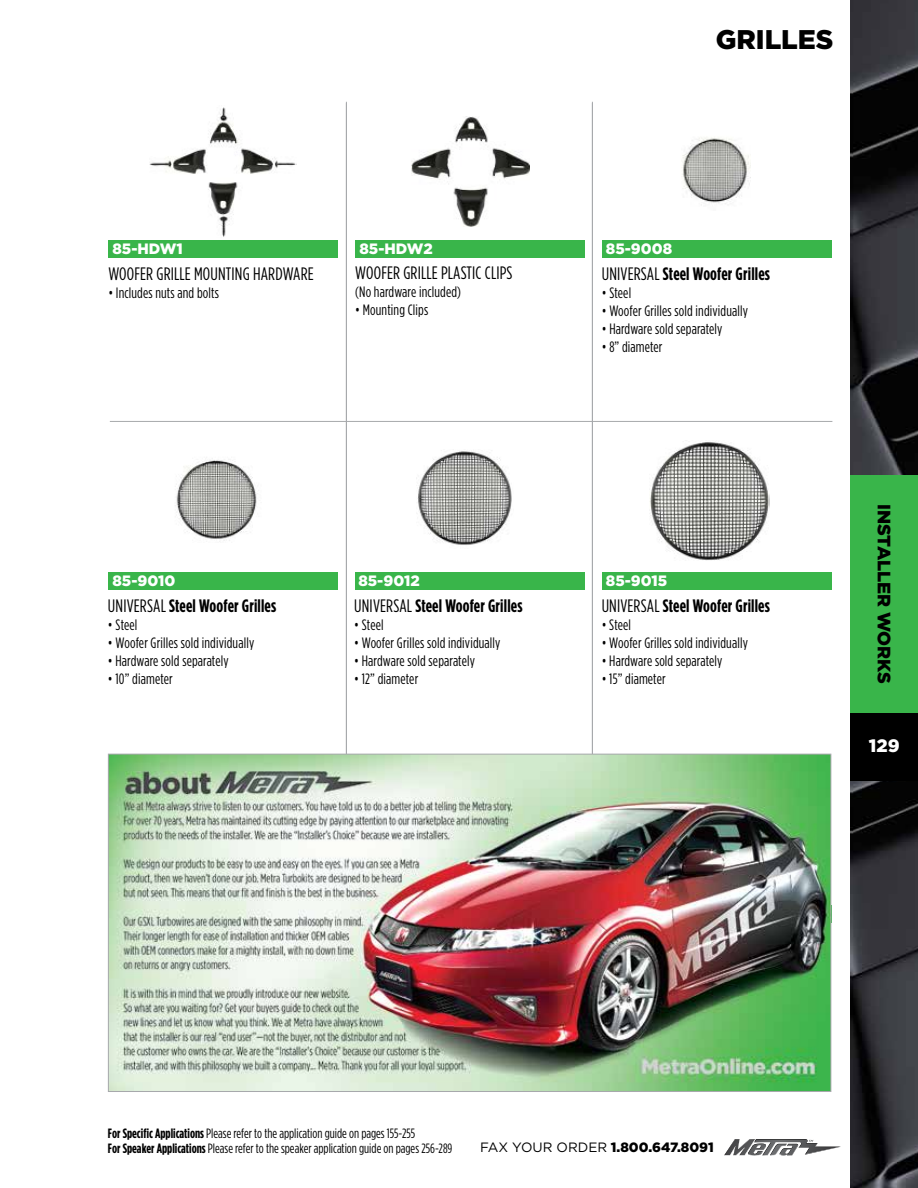
<style>
.page{position:relative;width:918px;height:1188px;background:#fff}
.page>*{position:absolute;margin:0;border:0;box-sizing:border-box;transform-origin:0 0}
.t1{font:900 27px "Gotham";color:#000}
.t2{font:700 18px "Gotham Condensed";letter-spacing:.01em;color:#000}
.t3{font:18px "Gotham Condensed";letter-spacing:.01em;color:#000}
.t4{font:900 18px "Gotham";color:#000}
.t5{font:900 18px "Gotham";color:#fff}
.t6{font:15px "Gotham Condensed";letter-spacing:.01em;color:#000}
.t7{font:900 15px "Gotham";color:#fff}
.t8{font:13.5px/15px "Gotham Condensed";color:#000}
.t9{font:900 13.5px "Gotham";color:#000}
.s1{font-weight:400}
.s2{font-weight:700}
</style>
<div class="page">
<img style="left:850px;top:0;width:68px;height:1188px">
<div style="left:850px;top:475px;width:68px;height:238px;background:#39b54a"></div>
<div style="left:850px;top:713px;width:68px;height:67px;background:#000"></div>
<div style="left:108px;top:240px;width:230px;height:18px;background:#39b54a"></div>
<div style="left:355px;top:240px;width:230px;height:18px;background:#39b54a"></div>
<div style="left:602px;top:240px;width:229px;height:18px;background:#39b54a"></div>
<div style="left:108px;top:573px;width:230px;height:17px;background:#39b54a"></div>
<div style="left:355px;top:573px;width:230px;height:17px;background:#39b54a"></div>
<div style="left:602px;top:573px;width:229px;height:17px;background:#39b54a"></div>
<hr style="left:110px;top:421px;width:722px;height:1px;background:#a7a9ac">
<hr style="left:346px;top:102px;width:1px;height:984px;background:#a7a9ac">
<svg style="left:724px;top:1139px;width:117px;height:17px"></svg>
<img style="left:149px;top:107px;width:147px;height:130px">
<img style="left:412px;top:117px;width:118px;height:109px">
<img style="left:682px;top:137px;width:69px;height:68px">
<img style="left:175px;top:458px;width:83px;height:84px">
<img style="left:416px;top:451px;width:96px;height:94px">
<img style="left:650px;top:442px;width:120px;height:119px">
<hr style="left:592px;top:102px;width:1px;height:984px;background:#a7a9ac">
<img style="left:110px;top:756px;width:719px;height:334px">
<h1 class="t1" style="left:716px;top:24px;width:119px">GRILLES</h1>
<p class="t7" style="left:113px;top:240px;width:72px">85-HDW1</p>
<p class="t7" style="left:359px;top:240px;width:75px">85-HDW2</p>
<p class="t7" style="left:606px;top:240px;width:68px">85-9008</p>
<p class="t3" style="left:108px;top:264px;width:207px">WOOFER GRILLE MOUNTING HARDWARE</p>
<p class="t6" style="left:108px;top:285px;width:112px">• Includes nuts and bolts</p>
<p class="t3" style="left:355px;top:263px;width:159px">WOOFER GRILLE PLASTIC CLIPS</p>
<p class="t6" style="left:355px;top:284px;width:107px">(No hardware included)</p>
<p class="t6" style="left:355px;top:302px;width:74px">• Mounting Clips</p>
<p class="t2" style="left:602px;top:263px;width:170px"><span class="s1">UNIVERSAL</span> Steel Woofer Grilles</p>
<p class="t6" style="left:602px;top:285px;width:31px">• Steel</p>
<p class="t6" style="left:602px;top:303px;width:148px">• Woofer Grilles sold individually</p>
<p class="t6" style="left:602px;top:321px;width:122px">• Hardware sold separately</p>
<p class="t6" style="left:602px;top:339px;width:62px">• 8” diameter</p>
<p class="t7" style="left:113px;top:573px;width:64px">85-9010</p>
<p class="t7" style="left:358px;top:573px;width:63px">85-9012</p>
<p class="t7" style="left:606px;top:573px;width:63px">85-9015</p>
<p class="t2" style="left:108px;top:596px;width:170px"><span class="s1">UNIVERSAL</span> Steel Woofer Grilles</p>
<p class="t6" style="left:108px;top:617px;width:31px">• Steel</p>
<p class="t6" style="left:108px;top:635px;width:148px">• Woofer Grilles sold individually</p>
<p class="t6" style="left:108px;top:653px;width:122px">• Hardware sold separately</p>
<p class="t6" style="left:108px;top:671px;width:66px">• 10” diameter</p>
<p class="t2" style="left:354px;top:596px;width:170px"><span class="s1">UNIVERSAL</span> Steel Woofer Grilles</p>
<p class="t6" style="left:354px;top:617px;width:31px">• Steel</p>
<p class="t6" style="left:354px;top:635px;width:148px">• Woofer Grilles sold individually</p>
<p class="t6" style="left:354px;top:653px;width:122px">• Hardware sold separately</p>
<p class="t6" style="left:354px;top:671px;width:65px">• 12” diameter</p>
<p class="t2" style="left:602px;top:596px;width:170px"><span class="s1">UNIVERSAL</span> Steel Woofer Grilles</p>
<p class="t6" style="left:602px;top:617px;width:31px">• Steel</p>
<p class="t6" style="left:602px;top:635px;width:148px">• Woofer Grilles sold individually</p>
<p class="t6" style="left:602px;top:653px;width:122px">• Hardware sold separately</p>
<p class="t6" style="left:602px;top:671px;width:66px">• 15” diameter</p>
<p class="t4" style="left:895px;top:504px;width:182px;rotate:90deg">INSTALLER WORKS</p>
<p class="t5" style="left:869px;top:735px;width:32px">129</p>
<p class="t8" style="left:108px;top:1125px;width:346px"><span class="s2">For Specific Applications</span> Please refer to the application guide on pages 155-255<br><span class="s2">For Speaker Applications</span> Please refer to the speaker application guide on pages 256-289</p>
<p class="t9" style="left:480px;top:1139px;width:235px"><span class="s1">FAX YOUR ORDER</span> 1.800.647.8091</p>
</div>
